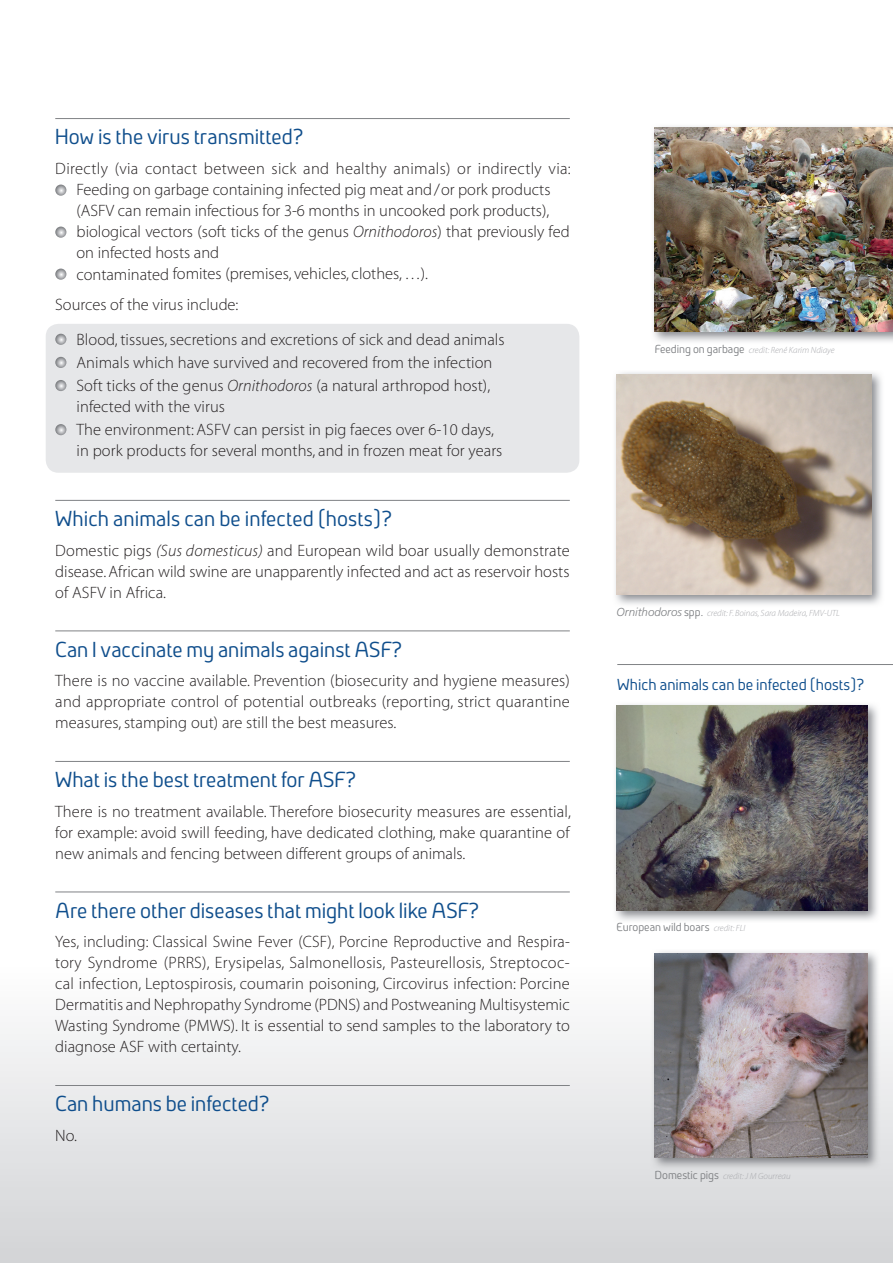
<style>
.page{position:relative;width:893px;height:1263px;background:#fff}
.page>*{position:absolute;margin:0;border:0;box-sizing:border-box;transform-origin:0 0}
.t1{font:22.5px "Ribera";color:#0f4e8c}
.t2{font:16.5px/21px "Myriad MM 215 600";color:#231f20}
.t3{font:16.5px "Ribera";letter-spacing:.005em;color:#0f4e8c}
.t4{font:12px "Ribera";color:#808285}
.t5{font:9px "Myriad MM It 215 600";color:#a8a9ad}
.s1{font-family:"Myriad MM It 215 600"}
.s2{font-family:"Ribera";font-size:12px;color:#808285}
.s3{font-family:"Frutiger";font-weight:300;font-style:italic;font-size:11.55px;color:#808285}
.s4{font-family:"Myriad MM It 215 600";font-size:9px;color:#a8a9ad}
</style>
<div class="page">
<svg style="left:0;top:1023px;width:893px;height:240px"></svg>
<div style="left:46px;top:324px;width:533px;height:149px;background:#e6e7e9;border-radius:13px"></div>
<hr style="left:55px;top:118px;width:515px;height:1px;background:#808285">
<hr style="left:55px;top:500px;width:515px;height:1px;background:#808285">
<hr style="left:55px;top:630px;width:515px;height:1px;background:#808285">
<hr style="left:55px;top:761px;width:515px;height:1px;background:#808285">
<hr style="left:55px;top:891px;width:515px;height:1px;background:#808285">
<hr style="left:55px;top:1085px;width:515px;height:1px;background:#808285">
<svg style="left:55px;top:185px;width:11px;height:11px"></svg>
<svg style="left:55px;top:227px;width:11px;height:11px"></svg>
<svg style="left:55px;top:269px;width:11px;height:11px"></svg>
<svg style="left:55px;top:334px;width:11px;height:11px"></svg>
<svg style="left:55px;top:357px;width:11px;height:11px"></svg>
<svg style="left:55px;top:380px;width:11px;height:11px"></svg>
<svg style="left:55px;top:424px;width:11px;height:11px"></svg>
<img style="left:653px;top:126px;width:240px;height:216px">
<img style="left:655px;top:128px;width:238px;height:204px">
<img style="left:615px;top:372px;width:267px;height:233px">
<img style="left:617px;top:374px;width:255px;height:220px">
<img style="left:615px;top:704px;width:263px;height:217px">
<img style="left:617px;top:706px;width:250px;height:204px">
<img style="left:651px;top:951px;width:229px;height:219px">
<img style="left:655px;top:953px;width:212px;height:204px">
<hr style="left:617px;top:664px;width:276px;height:1px;background:#808285">
<h1 class="t1" style="left:55px;top:125px;width:249px">How is the virus transmitted?</h1>
<p class="t2" style="left:77px;top:159px;width:496px;text-indent:-21px">Directly (via contact between sick and healthy animals) or indirectly via:<br>Feeding on garbage containing infected pig meat and /or pork products (ASFV can remain infectious for 3-6 months in uncooked pork products), biological vectors (soft ticks of the genus <span class="s1">Ornithodoros</span>) that previously fed on infected hosts and<br>contaminated fomites (premises, vehicles, clothes, …).</p>
<p class="t2" style="left:77px;top:289px;width:430px;line-height:34.3px;text-indent:-21px">Sources of the virus include:<br>Blood, tissues, secretions and excretions of sick and dead animals</p>
<p class="t2" style="left:77px;top:352px;width:417px;line-height:23.1px">Animals which have survived and recovered from the infection<br>Soft ticks of the genus <span class="s1">Ornithodoros</span> (a natural arthropod host),</p>
<p class="t2" style="left:77px;top:396px;width:419px;line-height:23.1px">infected with the virus<br>The environment: ASFV can persist in pig faeces over 6-10 days,</p>
<p class="t2" style="left:77px;top:441px;width:427px">in pork products for several months, and in frozen meat for years</p>
<h1 class="t1" style="left:55px;top:507px;width:338px">Which animals can be infected (hosts)?</h1>
<p class="t2" style="left:55px;top:541px;width:516px;text-align:justify">Domestic pigs <span class="s1">(Sus domesticus)</span> and European wild boar usually demonstrate disease. African wild swine are unapparently infected and act as reservoir hosts of ASFV in Africa.</p>
<h1 class="t1" style="left:55px;top:638px;width:348px">Can I vaccinate my animals against ASF?</h1>
<p class="t2" style="left:55px;top:671px;width:516px;text-align:justify">There is no vaccine available. Prevention (biosecurity and hygiene measures) and appropriate control of potential outbreaks (reporting, strict quarantine measures, stamping out) are still the best measures.</p>
<h1 class="t1" style="left:55px;top:768px;width:302px">What is the best treatment for ASF?</h1>
<p class="t2" style="left:55px;top:802px;width:517px;text-align:justify">There is no treatment available. Therefore biosecurity measures are essential, for example: avoid swill feeding, have dedicated clothing, make quarantine of new animals and fencing between different groups of animals.</p>
<h1 class="t1" style="left:55px;top:899px;width:425px">Are there other diseases that might look like ASF?</h1>
<p class="t2" style="left:55px;top:932px;width:516px;text-align:justify">Yes, including: Classical Swine Fever (CSF), Porcine Reproductive and Respira&shy;tory Syndrome (PRRS), Erysipelas, Salmonellosis, Pasteurellosis, Streptococ&shy;cal infection, Leptospirosis, coumarin poisoning, Circovirus infection: Porcine Dermatitis and Nephropathy Syndrome (PDNS) and Postweaning Multisystemic Wasting Syndrome (PMWS). It is essential to send samples to the laboratory to diagnose ASF with certainty.</p>
<h1 class="t1" style="left:55px;top:1092px;width:216px">Can humans be infected?</h1>
<p class="t2" style="left:55px;top:1126px;width:23px">No.</p>
<p class="t5" style="left:655px;top:345px;width:181px"><span class="s2">Feeding on garbage</span> credit: René Karim Ndiaye</p>
<p class="t5" style="left:617px;top:609px;width:225px"><span class="s3">Ornithodoros</span> <span class="s2">spp.</span> credit: F. Boinas, Sara Madeira, FMV-UTL</p>
<p class="t3" style="left:617px;top:676px;width:248px">Which animals can be infected (hosts)?</p>
<p class="t4" style="left:617px;top:921px;width:130px">European wild boars <span class="s4">credit: FLI</span></p>
<p class="t5" style="left:655px;top:1171px;width:137px"><span class="s2">Domestic pigs</span> credit: J M Gourreau</p>
</div>
